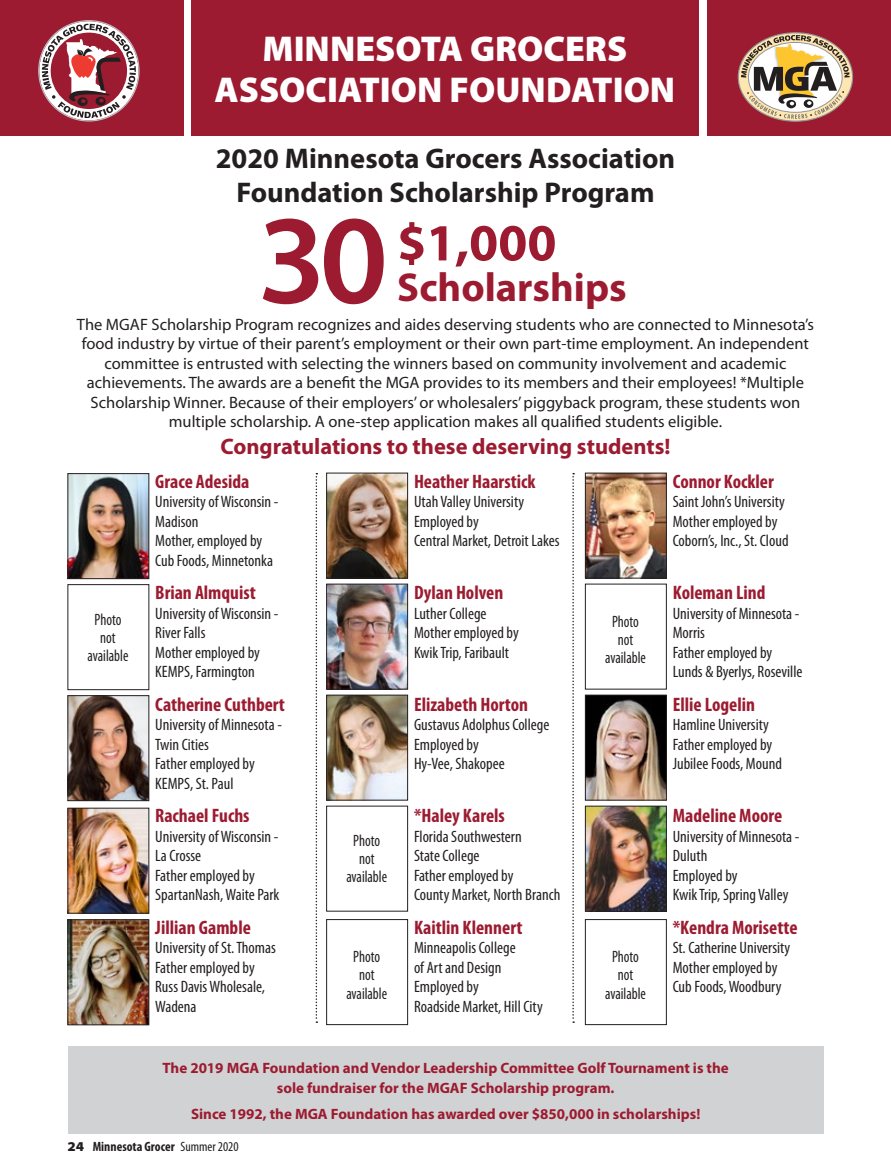
<style>
.page{position:relative;width:891px;height:1175px;background:#fff}
.page>*{position:absolute;margin:0;border:0;box-sizing:border-box;transform-origin:0 0}
.t1{font:600 127.5px "Myriad Pro";color:#9c1b30}
.t2{font:700 52.5px "Myriad Pro";color:#9c1b30}
.t3{font:700 40.5px "Myriad Pro";color:#9c1b30}
.t4{font:900 36px/40.5px "Myriad Pro";color:#fff;text-align:center}
.t5{font:700 28.5px/34.2px "Myriad Pro";color:#231f20;text-align:center}
.t6{font:700 22.5px "Myriad Pro";color:#9c1b30}
.t7{font:700 condensed 19.5px "Myriad Pro";color:#9c1b30}
.t8{font:condensed 16.5px/19.5px "Myriad Pro";color:#231f20}
.t9{font:16.5px/19.5px "Myriad Pro";color:#231f20;text-align:center}
.t10{font:condensed 16.5px "Myriad Pro";color:#231f20;scale:.9 1}
.t11{font:700 15px/19.5px "Myriad Pro";color:#9c1b30;text-align:center}
.t12{font:700 condensed 13.5px "Myriad Pro";color:#231f20}
.s1{font-weight:900;font-stretch:semi-expanded}
.s2{font-weight:400}
</style>
<div class="page">
<img style="left:70px;top:475px;width:77px;height:102px">
<div style="left:68px;top:473px;width:81px;height:106px;border:1px solid #231f20"></div>
<div style="left:68px;top:584px;width:81px;height:106px;border:1px solid #231f20"></div>
<img style="left:70px;top:697px;width:77px;height:102px">
<div style="left:68px;top:695px;width:81px;height:106px;border:1px solid #231f20"></div>
<img style="left:70px;top:809px;width:77px;height:102px">
<div style="left:68px;top:807px;width:81px;height:106px;border:1px solid #231f20"></div>
<img style="left:70px;top:921px;width:77px;height:102px">
<div style="left:68px;top:919px;width:81px;height:106px;border:1px solid #231f20"></div>
<img style="left:328px;top:474px;width:78px;height:102px">
<div style="left:326px;top:472px;width:82px;height:106px;border:1px solid #231f20"></div>
<img style="left:328px;top:585px;width:78px;height:102px">
<div style="left:326px;top:583px;width:82px;height:106px;border:1px solid #231f20"></div>
<img style="left:328px;top:696px;width:78px;height:102px">
<div style="left:326px;top:694px;width:82px;height:106px;border:1px solid #231f20"></div>
<div style="left:326px;top:805px;width:82px;height:106px;border:1px solid #231f20"></div>
<img style="left:587px;top:474px;width:78px;height:102px">
<div style="left:585px;top:472px;width:82px;height:106px;border:1px solid #231f20"></div>
<div style="left:585px;top:583px;width:82px;height:106px;border:1px solid #231f20"></div>
<div style="left:326px;top:919px;width:82px;height:106px;border:1px solid #231f20"></div>
<div style="left:585px;top:919px;width:82px;height:106px;border:1px solid #231f20"></div>
<img style="left:587px;top:696px;width:78px;height:102px">
<div style="left:585px;top:694px;width:82px;height:106px;border:1px solid #231f20"></div>
<img style="left:587px;top:807px;width:78px;height:102px">
<div style="left:585px;top:805px;width:82px;height:106px;border:1px solid #231f20"></div>
<div style="left:68px;top:1046px;width:756px;height:88px;background:#d1d2d4"></div>
<svg style="left:316px;top:473px;width:1px;height:549px"></svg>
<svg style="left:572px;top:473px;width:2px;height:549px"></svg>
<div style="left:191px;top:0;width:508px;height:135px;background:#9c1b30"></div>
<div style="left:707px;top:0;width:184px;height:135px;background:#9c1b30"></div>
<div style="left:0;top:0;width:184px;height:135px;background:#9c1b30"></div>
<svg style="left:38px;top:20px;width:102px;height:101px"></svg>
<svg style="left:741px;top:35px;width:109px;height:84px;background:#b69882"></svg>
<p class="t4" style="left:215px;top:29px;width:462px">MINNESOTA GROCERS<br>ASSOCIATION FOUNDATION</p>
<p class="t5" style="left:216px;top:142px;width:461px">2020 Minnesota Grocers Association<br>Foundation Scholarship Program</p>
<p class="t2" style="left:397px;top:213px;width:161px">$1,000</p>
<p class="t1" style="left:258px;top:179px;width:132px">30</p>
<p class="t3" style="left:397px;top:264px;width:231px">Scholarships</p>
<p class="t9" style="left:77px;top:315px;width:739px">The MGAF Scholarship Program recognizes and aides deserving students who are connected to Minnesota’s food industry by virtue of their parent’s employment or their own part-time employment. An independent committee is entrusted with selecting the winners based on community involvement and academic achievements. The awards are a benefit the MGA provides to its members and their employees! *Multiple Scholarship Winner. Because of their employers’ or wholesalers’ piggyback program, these students won multiple scholarship. A one-step application makes all qualified students eligible.</p>
<p class="t6" style="left:220px;top:433px;width:452px">Congratulations to these deserving students!</p>
<p class="t7" style="left:155px;top:470px;width:96px">Grace Adesida</p>
<p class="t8" style="left:155px;top:492px;width:125px">University of Wisconsin -<br>Madison<br>Mother, employed by<br>Cub Foods, Minnetonka</p>
<p class="t7" style="left:155px;top:582px;width:102px">Brian Almquist</p>
<p class="t8" style="left:155px;top:604px;width:125px">University of Wisconsin -<br>River Falls<br>Mother employed by<br>KEMPS, Farmington</p>
<p class="t7" style="left:155px;top:693px;width:131px">Catherine Cuthbert</p>
<p class="t8" style="left:155px;top:715px;width:128px">University of Minnesota -<br>Twin Cities<br>Father employed by<br>KEMPS, St. Paul</p>
<p class="t7" style="left:155px;top:805px;width:96px">Rachael Fuchs</p>
<p class="t8" style="left:155px;top:827px;width:126px">University of Wisconsin -<br>La Crosse<br>Father employed by<br>SpartanNash, Waite Park</p>
<p class="t7" style="left:155px;top:916px;width:97px">Jillian Gamble</p>
<p class="t8" style="left:155px;top:938px;width:122px">University of St. Thomas<br>Father employed by<br>Russ Davis Wholesale,<br>Wadena</p>
<p class="t7" style="left:414px;top:470px;width:123px">Heather Haarstick</p>
<p class="t8" style="left:414px;top:492px;width:147px">Utah Valley University<br>Employed by<br>Central Market, Detroit Lakes</p>
<p class="t7" style="left:414px;top:582px;width:91px">Dylan Holven</p>
<p class="t8" style="left:414px;top:604px;width:106px">Luther College<br>Mother employed by<br>Kwik Trip, Faribault</p>
<p class="t7" style="left:414px;top:693px;width:116px">Elizabeth Horton</p>
<p class="t8" style="left:414px;top:715px;width:137px">Gustavus Adolphus College<br>Employed by<br>Hy-Vee, Shakopee</p>
<p class="t7" style="left:414px;top:805px;width:92px">*Haley Karels</p>
<p class="t8" style="left:414px;top:827px;width:148px">Florida Southwestern<br>State College<br>Father employed by<br>County Market, North Branch</p>
<p class="t7" style="left:414px;top:916px;width:110px">Kaitlin Klennert</p>
<p class="t8" style="left:414px;top:938px;width:130px">Minneapolis College<br>of Art and Design<br>Employed by<br>Roadside Market, Hill City</p>
<p class="t7" style="left:673px;top:470px;width:103px">Connor Kockler</p>
<p class="t8" style="left:673px;top:492px;width:117px">Saint John’s University<br>Mother employed by<br>Coborn’s, Inc., St. Cloud</p>
<p class="t7" style="left:673px;top:582px;width:94px">Koleman Lind</p>
<p class="t8" style="left:673px;top:604px;width:131px">University of Minnesota -<br>Morris<br>Father employed by<br>Lunds &amp; Byerlys, Roseville</p>
<p class="t7" style="left:673px;top:693px;width:84px">Ellie Logelin</p>
<p class="t8" style="left:673px;top:715px;width:111px">Hamline University<br>Father employed by<br>Jubilee Foods, Mound</p>
<p class="t7" style="left:673px;top:805px;width:111px">Madeline Moore</p>
<p class="t8" style="left:673px;top:827px;width:128px">University of Minnesota -<br>Duluth<br>Employed by<br>Kwik Trip, Spring Valley</p>
<p class="t7" style="left:673px;top:916px;width:126px">*Kendra Morisette</p>
<p class="t8" style="left:673px;top:938px;width:119px">St. Catherine University<br>Mother employed by<br>Cub Foods, Woodbury</p>
<p class="t10" style="left:95px;top:610px;width:31px">Photo</p>
<p class="t10" style="left:100px;top:628px;width:19px">not</p>
<p class="t10" style="left:88px;top:646px;width:47px">available</p>
<p class="t10" style="left:612px;top:612px;width:31px">Photo</p>
<p class="t10" style="left:618px;top:630px;width:19px">not</p>
<p class="t10" style="left:605px;top:648px;width:47px">available</p>
<p class="t10" style="left:353px;top:831px;width:31px">Photo</p>
<p class="t10" style="left:359px;top:849px;width:19px">not</p>
<p class="t10" style="left:346px;top:867px;width:47px">available</p>
<p class="t10" style="left:353px;top:948px;width:31px">Photo</p>
<p class="t10" style="left:359px;top:966px;width:19px">not</p>
<p class="t10" style="left:346px;top:984px;width:47px">available</p>
<p class="t10" style="left:612px;top:948px;width:31px">Photo</p>
<p class="t10" style="left:618px;top:966px;width:19px">not</p>
<p class="t10" style="left:605px;top:984px;width:47px">available</p>
<p class="t11" style="left:163px;top:1058px;width:568px">The 2019 MGA Foundation and Vendor Leadership Committee Golf Tournament is the sole fundraiser for the MGAF Scholarship program.</p>
<p class="t11" style="left:191px;top:1104px;width:511px">Since 1992, the MGA Foundation has awarded over $850,000 in scholarships!</p>
<p class="t12" style="left:68px;top:1139px;width:173px"><span class="s1">24</span> Minnesota Grocer <span class="s2">Summer 2020</span></p>
</div>
